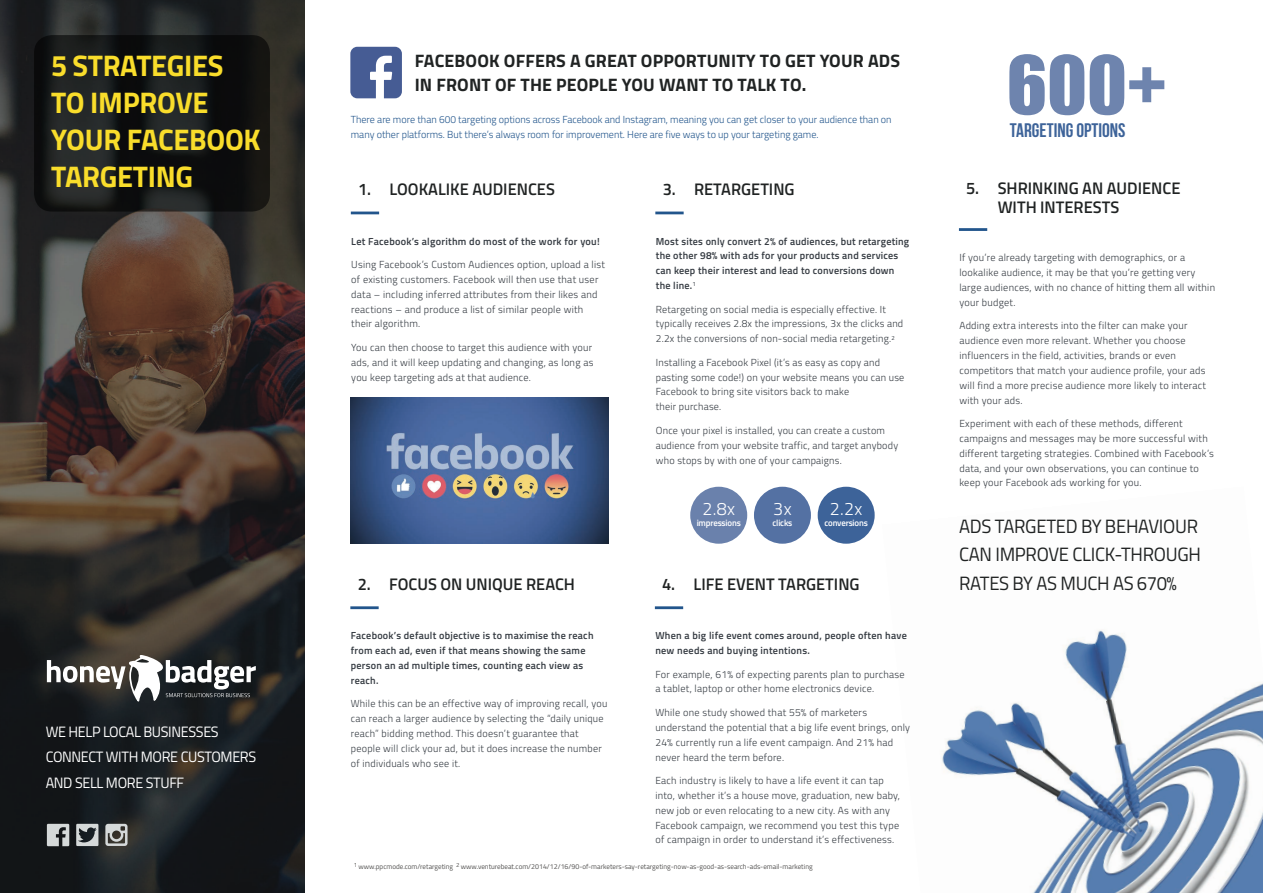
<style>
.page{position:relative;width:1263px;height:893px;background:#fff}
.page>*{position:absolute;margin:0;border:0;box-sizing:border-box;transform-origin:0 0}
.t1{font:74.4px "Impact";color:#6e84ae}
.T4{font:700 29.85px/37px "Titillium Web";letter-spacing:-.01em;color:#f9dd2b}
.t2{font:700 19.5px "Bebas Neue";color:#3d6399}
.T4-2{font:19.2px/28.5px "Titillium Web";letter-spacing:-.015em;color:#202323;scale:.96 1}
.t3{font:700 18px/24px "Titillium Web";letter-spacing:.01em;color:#202323}
.t4{font:300 18px "Titillium Web";color:#fff}
.t5{font:600 16.8px/18.8px "Titillium Web";color:#202323}
.T4-3{font:15px "Titillium Web";letter-spacing:-.025em;color:#fff;scale:.96 1}
.t6{font:300 10.2px/14.9px "Titillium Web";letter-spacing:.025em;color:#353b42}
.t7{font:600 10.2px/14.9px "Titillium Web";letter-spacing:.025em;color:#353b42}
.t8{font:300 10.2px/14.9px "Titillium Web";color:#22558c}
.t9{font:600 9px "Titillium Web";letter-spacing:-.02em;color:#fff}
.t10{font:7.05px "Titillium Web";color:#545352}
</style>
<div class="page">
<img style="left:0;top:0;width:304px;height:893px">
<svg style="left:34px;top:35px;width:236px;height:177px;background:#161818"></svg>
<svg style="left:942px;top:630px;width:321px;height:263px"></svg>
<hr style="left:351px;top:212px;width:28px;height:2px;background:#22558c">
<hr style="left:655px;top:212px;width:29px;height:2px;background:#22558c">
<hr style="left:959px;top:228px;width:28px;height:3px;background:#22558c">
<hr style="left:350px;top:606px;width:29px;height:3px;background:#22558c">
<hr style="left:655px;top:606px;width:28px;height:3px;background:#22558c">
<div style="left:690px;top:487px;width:57px;height:57px;background:#6a81ac;border-radius:50%"></div>
<div style="left:818px;top:487px;width:57px;height:57px;background:#3d6399;border-radius:50%"></div>
<div style="left:754px;top:487px;width:57px;height:57px;background:#5471a3;border-radius:50%"></div>
<img style="left:350px;top:398px;width:258px;height:146px">
<svg style="left:350px;top:47px;width:52px;height:51px"></svg>
<svg style="left:47px;top:824px;width:22px;height:22px"></svg>
<svg style="left:76px;top:824px;width:22px;height:22px"></svg>
<svg style="left:105px;top:824px;width:23px;height:22px"></svg>
<svg style="left:47px;top:655px;width:209px;height:50px"></svg>
<p class="T4" style="left:51px;top:46px;width:211px">5 STRATEGIES<br>TO IMPROVE<br>YOUR FACEBOOK<br>TARGETING</p>
<p class="T4-3" style="left:46px;top:721px;width:182px">WE HELP LOCAL BUSINESSES</p>
<p class="T4-3" style="left:46px;top:746px;width:221px">CONNECT WITH MORE CUSTOMERS</p>
<p class="T4-3" style="left:46px;top:771px;width:146px">AND SELL MORE STUFF</p>
<p class="t3" style="left:415px;top:48px;width:487px">FACEBOOK OFFERS A GREAT OPPORTUNITY TO GET YOUR ADS<br>IN FRONT OF THE PEOPLE YOU WANT TO TALK TO.</p>
<p class="t8" style="left:351px;top:112px;width:542px">There are more than 600 targeting options across Facebook and Instagram, meaning you can get closer to your audience than on many other platforms. But there’s always room for improvement. Here are five ways to up your targeting game.</p>
<p class="t5" style="left:358px;top:179px;width:198px">1. LOOKALIKE AUDIENCES</p>
<p class="t7" style="left:351px;top:233px;width:250px">Let Facebook’s algorithm do most of the work for you!</p>
<p class="t6" style="left:351px;top:256px;width:255px">Using Facebook’s Custom Audiences option, upload a list of existing customers. Facebook will then use that user data – including inferred attributes from their likes and reactions – and produce a list of similar people with their algorithm.</p>
<p class="t6" style="left:351px;top:339px;width:244px;text-align:justify">You can then choose to target this audience with your ads, and it will keep updating and changing, as long as you keep targeting ads at that audience.</p>
<p class="t5" style="left:358px;top:574px;width:219px">2. FOCUS ON UNIQUE REACH</p>
<p class="t7" style="left:351px;top:628px;width:244px">Facebook’s default objective is to maximise the reach from each ad, even if that means showing the same person an ad multiple times, counting each view as reach.</p>
<p class="t6" style="left:351px;top:696px;width:258px">While this can be an effective way of improving recall, you can reach a larger audience by selecting the “daily unique reach” bidding method. This doesn’t guarantee that people will click your ad, but it does increase the number of individuals who see it.</p>
<p class="t5" style="left:663px;top:179px;width:133px">3. RETARGETING</p>
<p class="t7" style="left:656px;top:233px;width:255px">Most sites only convert 2% of audiences, but retargeting the other 98% with ads for your products and services can keep their interest and lead to conversions down the line.<sup>1</sup></p>
<p class="t6" style="left:656px;top:301px;width:249px">Retargeting on social media is especially effective. It typically receives 2.8x the impressions, 3x the clicks and<br>2.2x the conversions of non-social media retargeting.<sup>2</sup></p>
<p class="t6" style="left:656px;top:354px;width:250px">Installing a Facebook Pixel (it’s as easy as copy and pasting some code!) on your website means you can use Facebook to bring site visitors back to make<br>their purchase.</p>
<p class="t6" style="left:656px;top:422px;width:244px">Once your pixel is installed, you can create a custom audience from your website traffic, and target anybody who stops by with one of your campaigns.</p>
<p class="t4" style="left:702px;top:496px;width:34px">2.8x</p>
<p class="t9" style="left:697px;top:516px;width:46px">impressions</p>
<p class="t4" style="left:773px;top:496px;width:20px">3x</p>
<p class="t9" style="left:772px;top:516px;width:21px">clicks</p>
<p class="t4" style="left:830px;top:496px;width:34px">2.2x</p>
<p class="t9" style="left:824px;top:516px;width:45px">conversions</p>
<p class="t5" style="left:662px;top:574px;width:199px">4. LIFE EVENT TARGETING</p>
<p class="t7" style="left:655px;top:628px;width:253px">When a big life event comes around, people often have new needs and buying intentions.</p>
<p class="t6" style="left:655px;top:666px;width:251px">For example, 61% of expecting parents plan to purchase a tablet, laptop or other home electronics device.</p>
<p class="t6" style="left:655px;top:704px;width:256px">While one study showed that 55% of marketers understand the potential that a big life event brings, only 24% currently run a life event campaign. And 21% had never heard the term before.</p>
<p class="t6" style="left:655px;top:772px;width:246px">Each industry is likely to have a life event it can tap into, whether it’s a house move, graduation, new baby, new job or even relocating to a new city. As with any Facebook campaign, we recommend you test this type of campaign in order to understand it’s effectiveness.</p>
<p class="t10" style="left:354px;top:861px;width:460px"><sup>1</sup> www.ppcmode.com/retargeting <sup>2</sup> www.venturebeat.com/2014/12/16/90-of-marketers-say-retargeting-now-as-good-as-search-ads-email-marketing</p>
<p class="t1" style="left:1007px;top:27px;width:161px">600+</p>
<p class="t2" style="left:1010px;top:119px;width:117px">TARGETING OPTIONS</p>
<p class="t5" style="left:998px;top:178px;width:184px;text-indent:-31px">5. SHRINKING AN AUDIENCE<br>WITH INTERESTS</p>
<p class="t6" style="left:959px;top:250px;width:257px">If you’re already targeting with demographics, or a lookalike audience, it may be that you’re getting very large audiences, with no chance of hitting them all within your budget.</p>
<p class="t6" style="left:959px;top:318px;width:248px">Adding extra interests into the filter can make your audience even more relevant. Whether you choose influencers in the field, activities, brands or even competitors that match your audience profile, your ads will find a more precise audience more likely to interact with your ads.</p>
<p class="t6" style="left:959px;top:415px;width:256px">Experiment with each of these methods, different campaigns and messages may be more successful with different targeting strategies. Combined with Facebook’s data, and your own observations, you can continue to keep your Facebook ads working for you.</p>
<p class="T4-2" style="left:959px;top:511px;width:253px">ADS TARGETED BY BEHAVIOUR<br>CAN IMPROVE CLICK-THROUGH<br>RATES BY AS MUCH AS 670%</p>
</div>
